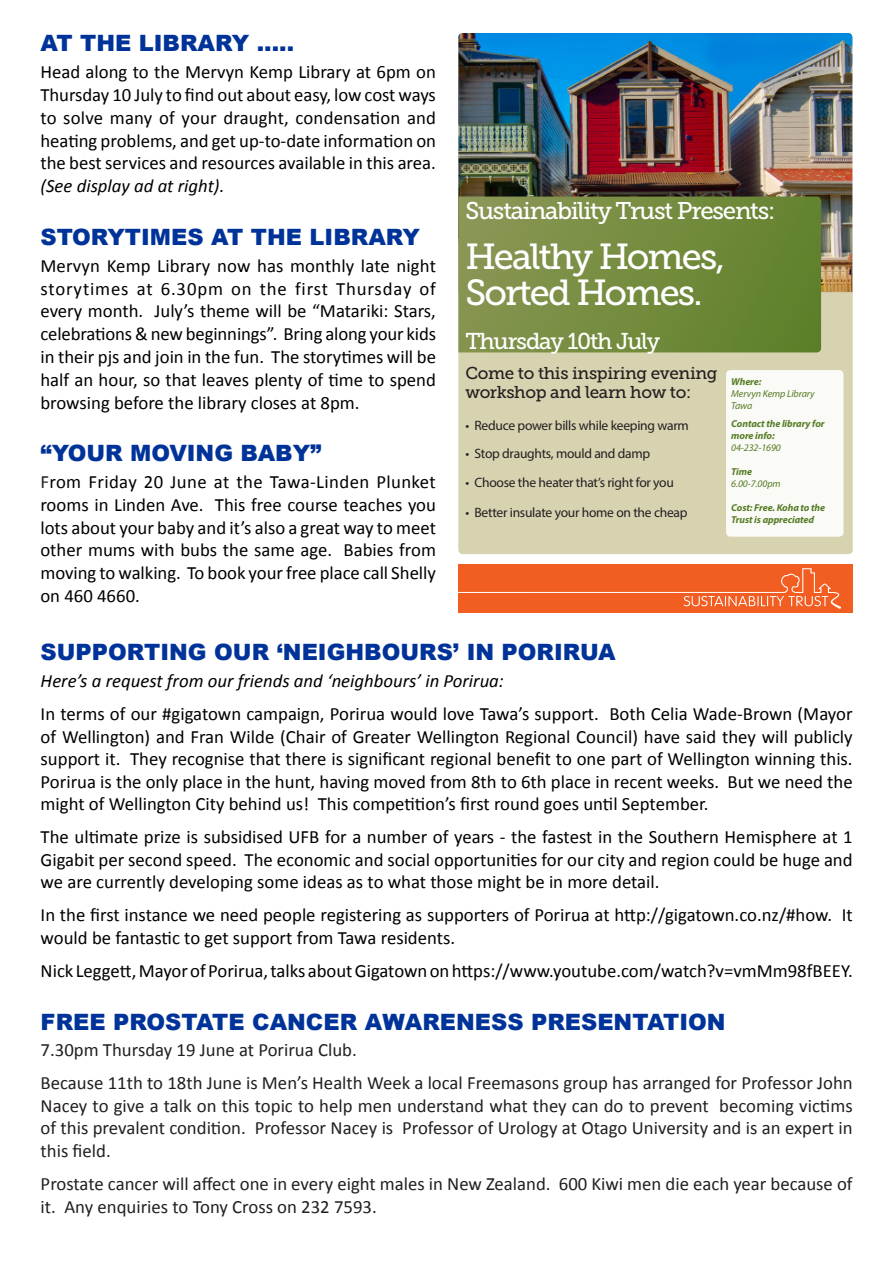
<style>
.page{position:relative;width:893px;height:1263px;background:#fff}
.page>*{position:absolute;margin:0;border:0;box-sizing:border-box;transform-origin:0 0}
.t1{font:36.15px/36.2px "Museo Slab 500";letter-spacing:-.05em;color:#fff}
.t2{font:24.15px "Museo Slab 500";letter-spacing:-.05em;color:#fff}
.t3{font:22.8px "Museo Slab 500";letter-spacing:-.05em;color:#fff}
.t4{font:900 22.5px "Arial";color:#039}
.t5{font:18.75px/22.8px "Calibri";color:#000;text-align:justify}
.t6{font:18.75px/22.5px "Calibri";color:#231f20;text-align:justify}
.t7{font:italic 18.75px "Calibri";color:#000}
.t8{font:17.1px/19px "Museo Slab 500";letter-spacing:-.02em;color:#231f20}
.t9{font:13.5px "Myriad Pro";letter-spacing:-.02em;color:#231f20}
.t10{font:italic 700 10.05px/12px "Myriad Pro";letter-spacing:-.01em;color:#577c26}
.t11{font:italic 10.05px/12px "Myriad Pro";letter-spacing:-.01em;color:#577c26}
.s1{color:#231f20}
.s2{font-weight:700}
.s3{font-weight:400}
</style>
<div class="page">
<div style="left:458px;top:564px;width:394px;height:48px;background:#f25d21"></div>
<svg style="left:458px;top:568px;width:383px;height:41px"></svg>
<div style="left:458px;top:289px;width:395px;height:265px;background:#d7d2b0;border-radius:4px"></div>
<img style="left:458px;top:33px;width:394px;height:259px">
<div style="left:726px;top:370px;width:117px;height:167px;background:#fafaf6;border-radius:4px"></div>
<svg style="left:458px;top:197px;width:363px;height:155px;background:#748b3f"></svg>
<p class="t4" style="left:40px;top:27px;width:255px">AT THE LIBRARY .....</p>
<p class="t5" style="left:40px;top:60px;width:397px">Head along to the Mervyn Kemp Library at 6pm on Thursday 10 July to find out about easy, low cost ways to solve many of your draught, condensation and heating problems, and get up-to-date information on the best services and resources available in this area.</p>
<p class="t7" style="left:40px;top:174px;width:185px">(See display ad at right).</p>
<p class="t4" style="left:40px;top:220px;width:381px">STORYTIMES AT THE LIBRARY</p>
<p class="t5" style="left:40px;top:253px;width:397px">Mervyn Kemp Library now has monthly late night storytimes at 6.30pm on the first Thursday of every month. July’s theme will be “Matariki: Stars, celebrations &amp; new beginnings”. Bring along your kids in their pjs and join in the fun. The storytimes will be half an hour, so that leaves plenty of time to spend browsing before the library closes at 8pm.</p>
<p class="t4" style="left:40px;top:437px;width:283px">“YOUR MOVING BABY”</p>
<p class="t5" style="left:40px;top:470px;width:397px"><span class="s1">F</span>rom Friday 20 June at the Tawa-Linden Plunket rooms in Linden Ave. This free course teaches you lots about your baby and it’s also a great way to meet other mums with bubs the same age. Babies from moving to walking. To book your free place call Shelly on 460 4660.</p>
<p class="t2" style="left:465px;top:197px;width:311px">Sustainability Trust Presents:</p>
<p class="t1" style="left:465px;top:239px;width:261px">Healthy Homes,<br>Sorted Homes.</p>
<p class="t3" style="left:465px;top:328px;width:196px">Thursday 10th July</p>
<p class="t8" style="left:465px;top:364px;width:254px">Come to this inspiring evening workshop and learn how to:</p>
<p class="t9" style="left:465px;top:417px;width:225px">• Reduce power bills while keeping warm</p>
<p class="t9" style="left:465px;top:445px;width:186px">• Stop draughts, mould and damp</p>
<p class="t9" style="left:465px;top:474px;width:210px">• Choose the heater that’s right for you</p>
<p class="t9" style="left:465px;top:504px;width:224px">• Better insulate your home on the cheap</p>
<p class="t11" style="left:731px;top:376px;width:85px"><span class="s2">Where:<br></span>Mervyn Kemp Library<br>Tawa</p>
<p class="t10" style="left:731px;top:417px;width:95px">Contact the library for more info:<br><span class="s3">04-232-1690</span></p>
<p class="t11" style="left:731px;top:465px;width:51px"><span class="s2">Time<br></span>6.00-7.00pm</p>
<p class="t10" style="left:731px;top:501px;width:95px">Cost: Free. Koha to the<br>Trust is appreciated</p>
<p class="t4" style="left:41px;top:636px;width:576px">SUPPORTING OUR ‘NEIGHBOURS’ IN PORIRUA</p>
<p class="t7" style="left:41px;top:669px;width:465px">Here’s a request from our friends and ‘neighbours’ in Porirua:</p>
<p class="t5" style="left:41px;top:702px;width:814px">In terms of our #gigatown campaign, Porirua would love Tawa’s support. Both Celia Wade-Brown (Mayor of Wellington) and Fran Wilde (Chair of Greater Wellington Regional Council) have said they will publicly support it. They recognise that there is significant regional benefit to one part of Wellington winning this.<br>Porirua is the only place in the hunt, having moved from 8th to 6th place in recent weeks. But we need the might of Wellington City behind us! This competition’s first round goes until September.</p>
<p class="t5" style="left:41px;top:825px;width:813px">The ultimate prize is subsidised UFB for a number of years - the fastest in the Southern Hemisphere at 1<br>Gigabit per second speed. The economic and social opportunities for our city and region could be huge and we are currently developing some ideas as to what those might be in more detail.</p>
<p class="t5" style="left:41px;top:903px;width:814px">In the first instance we need people registering as supporters of Porirua at http://gigatown.co.nz/#how. It would be fantastic to get support from Tawa residents.</p>
<p class="t5" style="left:41px;top:958px;width:814px">Nick Leggett, Mayor of Porirua, talks about Gigatown on https://www.youtube.com/watch?v=vmMm98fBEEY.</p>
<p class="t4" style="left:41px;top:1005px;width:686px">FREE PROSTATE CANCER AWARENESS PRESENTATION</p>
<p class="t6" style="left:41px;top:1038px;width:318px">7.30pm Thursday 19 June at Porirua Club.</p>
<p class="t6" style="left:41px;top:1071px;width:813px">Because 11th to 18th June is Men’s Health Week a local Freemasons group has arranged for Professor John Nacey to give a talk on this topic to help men understand what they can do to prevent becoming victims of this prevalent condition. Professor Nacey is Professor of Urology at Otago University and is an expert in this field.</p>
<p class="t6" style="left:41px;top:1172px;width:813px">Prostate cancer will affect one in every eight males in New Zealand. 600 Kiwi men die each year because of it. Any enquiries to Tony Cross on 232 7593.</p>
</div>
